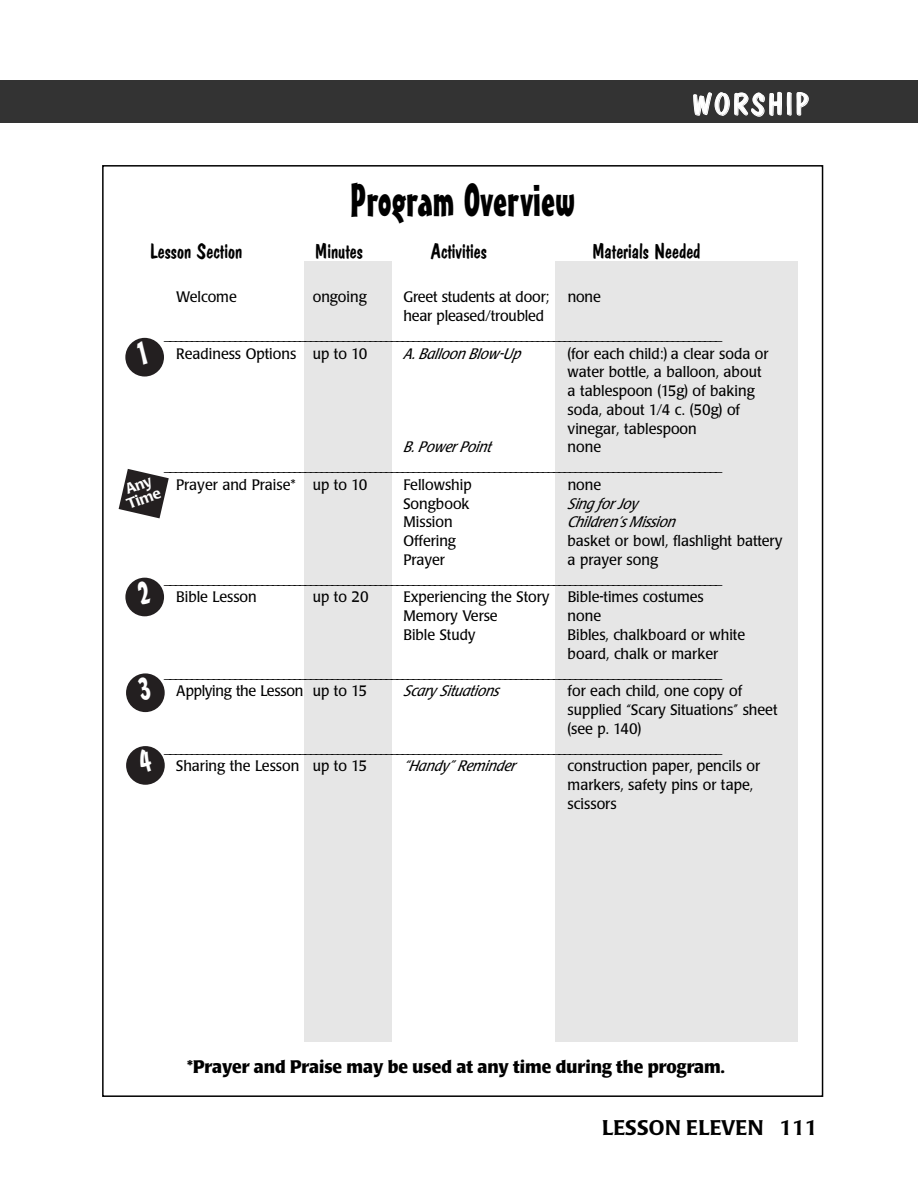
<style>
.page{position:relative;width:918px;height:1202px;background:#fff}
.page>*{position:absolute;margin:0;border:0;box-sizing:border-box;transform-origin:0 0}
.t1{font:45px "Mister Earl BT";color:#000}
.t2{font:30px "Dom Casual D";letter-spacing:.095em;color:#fff}
.t3{font:21px "Dom Casual D";color:#000}
.t4{font:500 21px "Poppl Laudatio";color:#000}
.t5{font:700 18px "Poppl Laudatio";color:#000;scale:.95 1}
.t6{font:15px/18.8px "Poppl Laudatio";color:#000;scale:.95 1}
.t7{font:italic 15px "Poppl Laudatio";color:#000;scale:.95 1}
.t8{font:15px "Poppl Laudatio";letter-spacing:-.02em;color:#000;scale:.95 1}
.t9{font:500 14.7px/14.5px "Poppl Laudatio";color:#fff}
</style>
<div class="page">
<div style="left:0;top:80px;width:27px;height:43px;background:#333"></div>
<div style="left:27px;top:80px;width:891px;height:43px;background:#333"></div>
<div style="left:305px;top:261px;width:87px;height:780px;background:#e6e6e6"></div>
<div style="left:555px;top:261px;width:243px;height:780px;background:#e6e6e6"></div>
<div style="left:125px;top:338px;width:39px;height:38px;background:#231f20;border-radius:50%"></div>
<svg style="left:119px;top:469px;width:50px;height:49px"></svg>
<div style="left:125px;top:577px;width:39px;height:39px;background:#231f20;border-radius:50%"></div>
<div style="left:126px;top:673px;width:39px;height:39px;background:#231f20;border-radius:50%"></div>
<div style="left:126px;top:746px;width:39px;height:38px;background:#231f20;border-radius:50%"></div>
<h1 class="t1" style="left:350px;top:184px;width:226px">Program Overview</h1>
<h2 class="t2" style="left:692px;top:86px;width:118px">WORSHIP</h2>
<h3 class="t3" style="left:150px;top:239px;width:94px">Lesson Section</h3>
<h3 class="t3" style="left:315px;top:239px;width:49px">Minutes</h3>
<h3 class="t3" style="left:431px;top:239px;width:58px">Activities</h3>
<h3 class="t3" style="left:593px;top:239px;width:110px">Materials Needed</h3>
<p class="t6" style="left:176px;top:289px;width:65px">Welcome</p>
<p class="t6" style="left:313px;top:289px;width:58px">ongoing</p>
<p class="t6" style="left:403px;top:289px;width:209px">Greet students at door; none</p>
<p class="t6" style="left:403px;top:308px;width:150px">hear pleased/troubled</p>
<p class="t6" style="left:164px;top:327px;width:589px">_______________________________________________________________________________________________________</p>
<p class="t6" style="left:176px;top:345px;width:203px">Readiness Options up to 10</p>
<p class="t7" style="left:403px;top:348px;width:125px">A.Balloon Blow-Up</p>
<p class="t6" style="left:568px;top:345px;width:213px">(for each child:) a clear soda or water bottle, a balloon, about a tablespoon (15g) of baking soda, about 1/4 c. (50g) of vinegar, tablespoon</p>
<p class="t7" style="left:403px;top:441px;width:94px">B.Power Point</p>
<p class="t6" style="left:568px;top:439px;width:37px">none</p>
<p class="t6" style="left:164px;top:458px;width:589px">_______________________________________________________________________________________________________</p>
<p class="t6" style="left:176px;top:477px;width:203px">Prayer and Praise* up to 10</p>
<p class="t6" style="left:403px;top:477px;width:73px">Fellowship</p>
<p class="t6" style="left:568px;top:477px;width:37px">none</p>
<p class="t6" style="left:403px;top:495px;width:71px">Songbook</p>
<p class="t7" style="left:568px;top:498px;width:75px">Sing for Joy</p>
<p class="t6" style="left:403px;top:514px;width:53px">Mission</p>
<p class="t7" style="left:568px;top:516px;width:118px">Children’sMission</p>
<p class="t6" style="left:403px;top:533px;width:57px">Offering</p>
<p class="t6" style="left:568px;top:533px;width:228px">basket or bowl, flashlight battery</p>
<p class="t6" style="left:403px;top:552px;width:45px">Prayer</p>
<p class="t6" style="left:568px;top:552px;width:97px">a prayer song</p>
<p class="t6" style="left:164px;top:570px;width:589px">_______________________________________________________________________________________________________</p>
<p class="t6" style="left:176px;top:589px;width:86px">Bible Lesson</p>
<p class="t6" style="left:313px;top:589px;width:60px">up to 20</p>
<p class="t6" style="left:403px;top:589px;width:318px">Experiencing the Story Bible-times costumes<br>Memory Verse</p>
<p class="t9" style="left:120px;top:485px;width:37px;rotate:-21deg">Any<br>Time</p>
<p class="t6" style="left:568px;top:608px;width:37px">none</p>
<p class="t6" style="left:403px;top:627px;width:77px">Bible Study</p>
<p class="t6" style="left:568px;top:627px;width:188px">Bibles, chalkboard or white</p>
<p class="t6" style="left:568px;top:645px;width:160px">board, chalk or marker</p>
<p class="t6" style="left:164px;top:664px;width:589px">_______________________________________________________________________________________________________</p>
<p class="t8" style="left:176px;top:685px;width:202px">Applying the Lesson up to 15</p>
<p class="t7" style="left:403px;top:685px;width:105px">Scary Situations</p>
<p class="t6" style="left:568px;top:683px;width:185px">for each child, one copy of</p>
<p class="t6" style="left:568px;top:702px;width:222px">supplied “Scary Situations” sheet</p>
<p class="t6" style="left:568px;top:720px;width:79px">(see p. 140)</p>
<p class="t6" style="left:164px;top:739px;width:589px">_______________________________________________________________________________________________________</p>
<p class="t6" style="left:176px;top:758px;width:202px">Sharing the Lesson up to 15</p>
<p class="t7" style="left:403px;top:760px;width:119px">“Handy” Reminder</p>
<p class="t6" style="left:568px;top:758px;width:204px">construction paper, pencils or markers, safety pins or tape, scissors</p>
<p class="t5" style="left:187px;top:1060px;width:567px">*Prayer and Praise may be used at any time during the program.</p>
<h3 class="t4" style="left:602px;top:1119px;width:217px">LESSON ELEVEN 111</h3>
</div>
